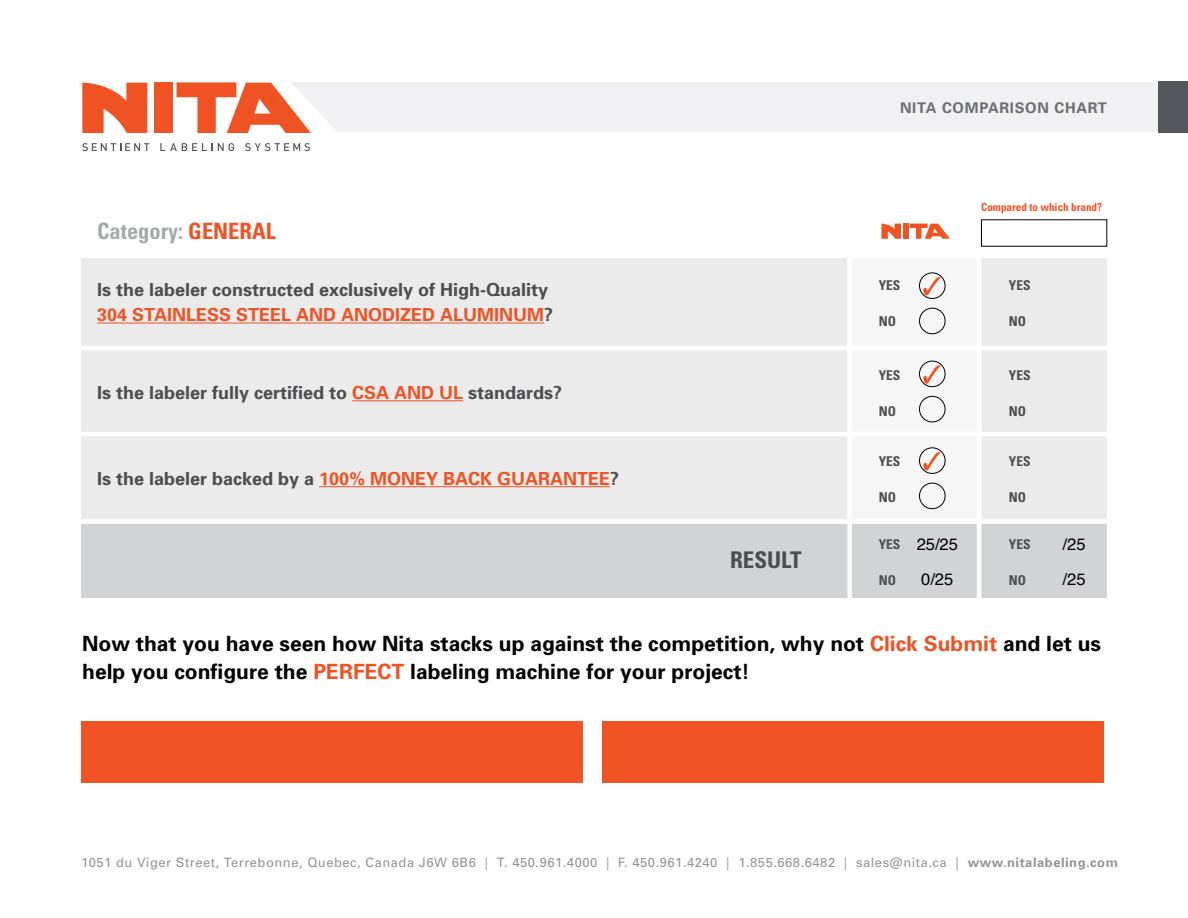
<style>
.page{position:relative;width:1188px;height:918px;background:#fff}
.page>*{position:absolute;margin:0;border:0;box-sizing:border-box;transform-origin:0 0}
.t1{font:700 condensed 22.95px "Univers";color:#4d4d4f}
.t2{font:700 condensed 22.5px "Univers";color:#a7a9ac}
.t3{font:700 21px/28.5px "Univers";color:#000}
.t4{font:700 18px/25.5px "Univers";color:#4d4d4f}
.t5{font:16.5px "Helvetica";color:#000}
.t6{font:700 14.7px "Univers";letter-spacing:.05em;color:#6d6e71}
.t7{font:700 condensed 13.5px "Univers";color:#4d4d4f}
.t8{font:12.9px "Univers";letter-spacing:.04em;color:#939598}
.t9{font:700 condensed 11.1px "Univers";color:#f05323}
.s1{color:#f05323}
.s2{font-weight:700}
</style>
<div class="page">
<div style="left:311px;top:82px;width:848px;height:50px;background:#f1f1f3"></div>
<div style="left:1159px;top:81px;width:29px;height:52px;background:#54565b"></div>
<svg style="left:160px;top:143px;width:74px;height:8px"></svg>
<svg style="left:82px;top:143px;width:67px;height:8px"></svg>
<svg style="left:245px;top:143px;width:65px;height:8px"></svg>
<svg style="left:82px;top:83px;width:65px;height:50px"></svg>
<div style="left:154px;top:83px;width:18px;height:50px;background:#f05323"></div>
<svg style="left:177px;top:82px;width:134px;height:51px"></svg>
<div style="left:81px;top:258px;width:766px;height:266px;background:#ebebec"></div>
<div style="left:81px;top:524px;width:1026px;height:73px;background:#d1d3d4"></div>
<div style="left:847px;top:258px;width:130px;height:266px;background:#f6f6f6"></div>
<div style="left:978px;top:258px;width:129px;height:266px;background:#ebebec"></div>
<hr style="left:65px;top:346px;width:1048px;height:4px;background:#fff">
<hr style="left:65px;top:432px;width:1048px;height:4px;background:#fff">
<div style="left:66px;top:519px;width:1049px;height:5px;background:#fff"></div>
<hr style="left:97px;top:323px;width:447px;height:1px;background:#f05323">
<hr style="left:352px;top:400px;width:111px;height:1px;background:#f05323">
<hr style="left:319px;top:486px;width:291px;height:1px;background:#f05323">
<hr style="left:977px;top:258px;width:4px;height:348px;background:#fff">
<div style="left:847px;top:258px;width:5px;height:348px;background:#fff"></div>
<svg style="left:881px;top:224px;width:20px;height:15px"></svg>
<div style="left:903px;top:224px;width:5px;height:15px;background:#f05323"></div>
<svg style="left:910px;top:224px;width:40px;height:15px"></svg>
<div style="left:602px;top:721px;width:502px;height:62px;background:#f05323"></div>
<div style="left:81px;top:721px;width:502px;height:62px;background:#f05323"></div>
<div style="left:919px;top:272px;width:27px;height:27px;border:1px solid #000;border-radius:50%"></div>
<svg style="left:923px;top:277px;width:18px;height:18px"></svg>
<div style="left:919px;top:361px;width:27px;height:26px;border:1px solid #000;border-radius:50%"></div>
<svg style="left:923px;top:365px;width:18px;height:19px"></svg>
<div style="left:919px;top:447px;width:27px;height:27px;border:1px solid #000;border-radius:50%"></div>
<svg style="left:923px;top:452px;width:18px;height:18px"></svg>
<div style="left:919px;top:308px;width:27px;height:26px;border:1px solid #000;border-radius:50%"></div>
<div style="left:919px;top:396px;width:27px;height:26px;border:1px solid #000;border-radius:50%"></div>
<div style="left:919px;top:483px;width:27px;height:26px;border:1px solid #000;border-radius:50%"></div>
<p class="t6" style="left:900px;top:99px;width:208px">NITA COMPARISON CHART</p>
<p class="t2" style="left:97px;top:217px;width:180px">Category: <span class="s1">GENERAL</span></p>
<p class="t4" style="left:97px;top:277px;width:458px">Is the labeler constructed exclusively of High-Quality<br><span class="s1">304 STAINLESS STEEL AND ANODIZED ALUMINUM</span>?</p>
<p class="t4" style="left:97px;top:380px;width:467px">Is the labeler fully certified to <span class="s1">CSA AND UL</span> standards?</p>
<p class="t4" style="left:97px;top:466px;width:524px">Is the labeler backed by a <span class="s1">100% MONEY BACK GUARANTEE</span>?</p>
<p class="t1" style="left:730px;top:546px;width:73px">RESULT</p>
<p class="t9" style="left:981px;top:200px;width:122px">Compared to which brand?</p>
<p class="t7" style="left:879px;top:277px;width:23px">YES</p>
<p class="t7" style="left:1009px;top:277px;width:23px">YES</p>
<p class="t7" style="left:879px;top:313px;width:19px">NO</p>
<p class="t7" style="left:1009px;top:313px;width:19px">NO</p>
<p class="t7" style="left:879px;top:367px;width:23px">YES</p>
<p class="t7" style="left:1009px;top:367px;width:23px">YES</p>
<p class="t7" style="left:879px;top:403px;width:19px">NO</p>
<p class="t7" style="left:1009px;top:403px;width:19px">NO</p>
<p class="t7" style="left:879px;top:453px;width:23px">YES</p>
<p class="t7" style="left:1009px;top:453px;width:23px">YES</p>
<p class="t7" style="left:879px;top:489px;width:19px">NO</p>
<p class="t7" style="left:1009px;top:489px;width:19px">NO</p>
<p class="t7" style="left:879px;top:536px;width:23px">YES</p>
<p class="t7" style="left:879px;top:572px;width:19px">NO</p>
<p class="t5" style="left:917px;top:531px;width:43px">25/25</p>
<p class="t5" style="left:1063px;top:531px;width:24px">/25</p>
<p class="t5" style="left:921px;top:567px;width:34px">0/25</p>
<p class="t5" style="left:1063px;top:567px;width:24px">/25</p>
<p class="t7" style="left:1009px;top:536px;width:23px">YES</p>
<p class="t7" style="left:1009px;top:572px;width:19px">NO</p>
<p class="t3" style="left:82px;top:629px;width:1020px">Now that you have seen how Nita stacks up against the competition, why not <span class="s1">Click Submit</span> and let us help you configure the <span class="s1">PERFECT</span> labeling machine for your project!</p>
<p class="t8" style="left:81px;top:855px;width:1038px">1051 du Viger Street, Terrebonne, Quebec, Canada J6W 6B6 | T. 450.961.4000 | F. 450.961.4240 | 1.855.668.6482 | sales@nita.ca | <span class="s2">www.nitalabeling.com</span></p>
</div>
